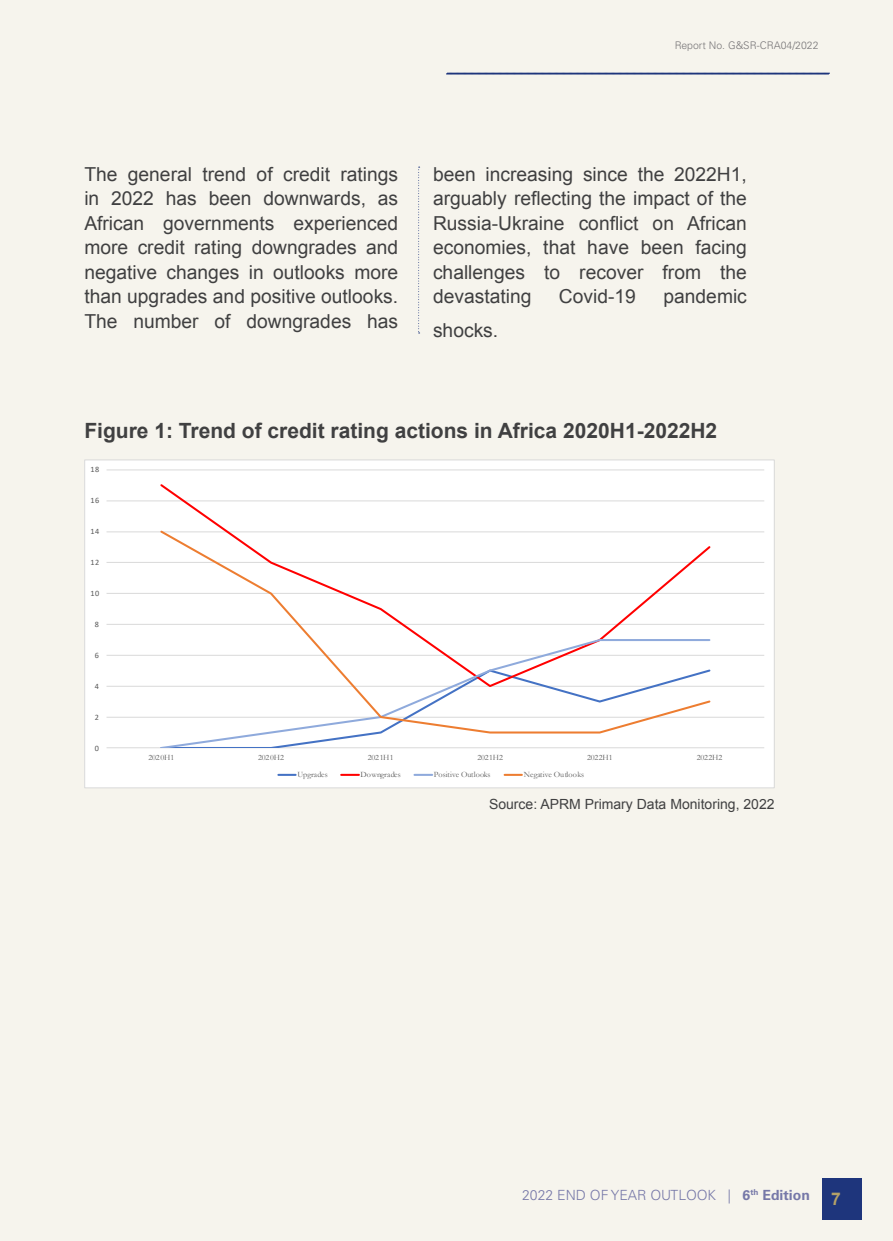
<style>
.page{position:relative;width:893px;height:1241px;background:#fff}
.page>*{position:absolute;margin:0;border:0;box-sizing:border-box;transform-origin:0 0}
.t1{font:700 21px "Arial";color:#404041}
.t2{font:19.25px/24.5px "Arial";color:#404041;text-align:justify}
.t3{font:14px "Arial";color:#404041}
.t4{font:300 14px "Univers";color:#7678a8}
.t5{font:300 10.5px "Univers";color:#797779}
.t6{font:8.22px "Garamond";letter-spacing:-.005em;color:#595959}
.t7{font:8.22px "Calibri";letter-spacing:.05em;color:#595959}
.s1{font-weight:700}
.s2{font-family:"Arial";font-weight:700;font-size:17.5px;color:#b4a168}
</style>
<div class="page">
<div style="left:0;top:0;width:893px;height:1240px;background:#f6f4ed"></div>
<div style="left:822px;top:1177px;width:39px;height:41px;background:#1e357c"></div>
<svg style="left:446px;top:72px;width:384px;height:3px"></svg>
<div style="left:85px;top:460px;width:689px;height:327px;background:#fff"></div>
<hr style="left:107px;top:716px;width:657px;height:1px;background:#d9d9d9">
<hr style="left:107px;top:685px;width:657px;height:1px;background:#d9d9d9">
<hr style="left:107px;top:655px;width:657px;height:1px;background:#d9d9d9">
<hr style="left:107px;top:624px;width:657px;height:1px;background:#d9d9d9">
<hr style="left:107px;top:593px;width:657px;height:1px;background:#d9d9d9">
<hr style="left:107px;top:562px;width:657px;height:1px;background:#d9d9d9">
<hr style="left:107px;top:531px;width:657px;height:1px;background:#d9d9d9">
<hr style="left:107px;top:500px;width:657px;height:1px;background:#d9d9d9">
<hr style="left:107px;top:469px;width:657px;height:1px;background:#d9d9d9">
<hr style="left:107px;top:747px;width:657px;height:1px;background:#d9d9d9">
<svg style="left:159px;top:484px;width:553px;height:45px"></svg>
<svg style="left:162px;top:734px;width:215px;height:13px"></svg>
<svg style="left:159px;top:529px;width:553px;height:205px"></svg>
<svg style="left:278px;top:773px;width:18px;height:2px"></svg>
<svg style="left:341px;top:773px;width:18px;height:2px"></svg>
<svg style="left:414px;top:773px;width:18px;height:2px"></svg>
<svg style="left:505px;top:773px;width:17px;height:2px"></svg>
<svg style="left:418px;top:167px;width:2px;height:166px"></svg>
<p class="t5" style="left:675px;top:41px;width:145px">Report No. G&amp;SR-CRA04/2022</p>
<p class="t2" style="left:84px;top:163px;width:315px">The general trend of credit ratings in 2022 has been downwards, as African governments experienced more credit rating downgrades and negative changes in outlooks more than upgrades and positive outlooks.<br>The number of downgrades has</p>
<p class="t2" style="left:433px;top:163px;width:315px">been increasing since the 2022H1, arguably reflecting the impact of the Russia-Ukraine conflict on African economies, that have been facing challenges to recover from the devastating</p>
<p class="t2" style="left:559px;top:285px;width:79px">Covid-19</p>
<p class="t2" style="left:663px;top:285px;width:85px">pandemic</p>
<p class="t2" style="left:433px;top:319px;width:67px">shocks.</p>
<p class="t1" style="left:84px;top:422px;width:634px">Figure 1: Trend of credit rating actions in Africa 2020H1-2022H2</p>
<p class="t7" style="left:91px;top:463px;width:10px">18</p>
<p class="t7" style="left:91px;top:494px;width:10px">16</p>
<p class="t7" style="left:91px;top:525px;width:10px">14</p>
<p class="t7" style="left:91px;top:556px;width:10px">12</p>
<p class="t7" style="left:91px;top:587px;width:10px">10</p>
<p class="t7" style="left:95px;top:618px;width:6px">8</p>
<p class="t7" style="left:95px;top:649px;width:6px">6</p>
<p class="t7" style="left:95px;top:680px;width:6px">4</p>
<p class="t7" style="left:95px;top:711px;width:6px">2</p>
<p class="t7" style="left:95px;top:742px;width:6px">0</p>
<p class="t6" style="left:149px;top:751px;width:27px">2020H1</p>
<p class="t6" style="left:258px;top:751px;width:27px">2020H2</p>
<p class="t6" style="left:368px;top:751px;width:27px">2021H1</p>
<p class="t6" style="left:477px;top:751px;width:27px">2021H2</p>
<p class="t6" style="left:587px;top:751px;width:27px">2022H1</p>
<p class="t6" style="left:697px;top:751px;width:27px">2022H2</p>
<p class="t6" style="left:298px;top:769px;width:32px">Upgrades</p>
<p class="t6" style="left:361px;top:769px;width:42px">Downgrades</p>
<p class="t6" style="left:434px;top:769px;width:58px">Positive Outlooks</p>
<p class="t6" style="left:524px;top:769px;width:62px">Negative Outlooks</p>
<p class="t3" style="left:489px;top:798px;width:287px">Source: APRM Primary Data Monitoring, 2022</p>
<p class="t4" style="left:522px;top:1188px;width:320px">2022 END OF YEAR OUTLOOK | <span class="s1">6</span><sup>th</sup> <span class="s1">Edition</span> <span class="s2">7</span></p>
</div>
